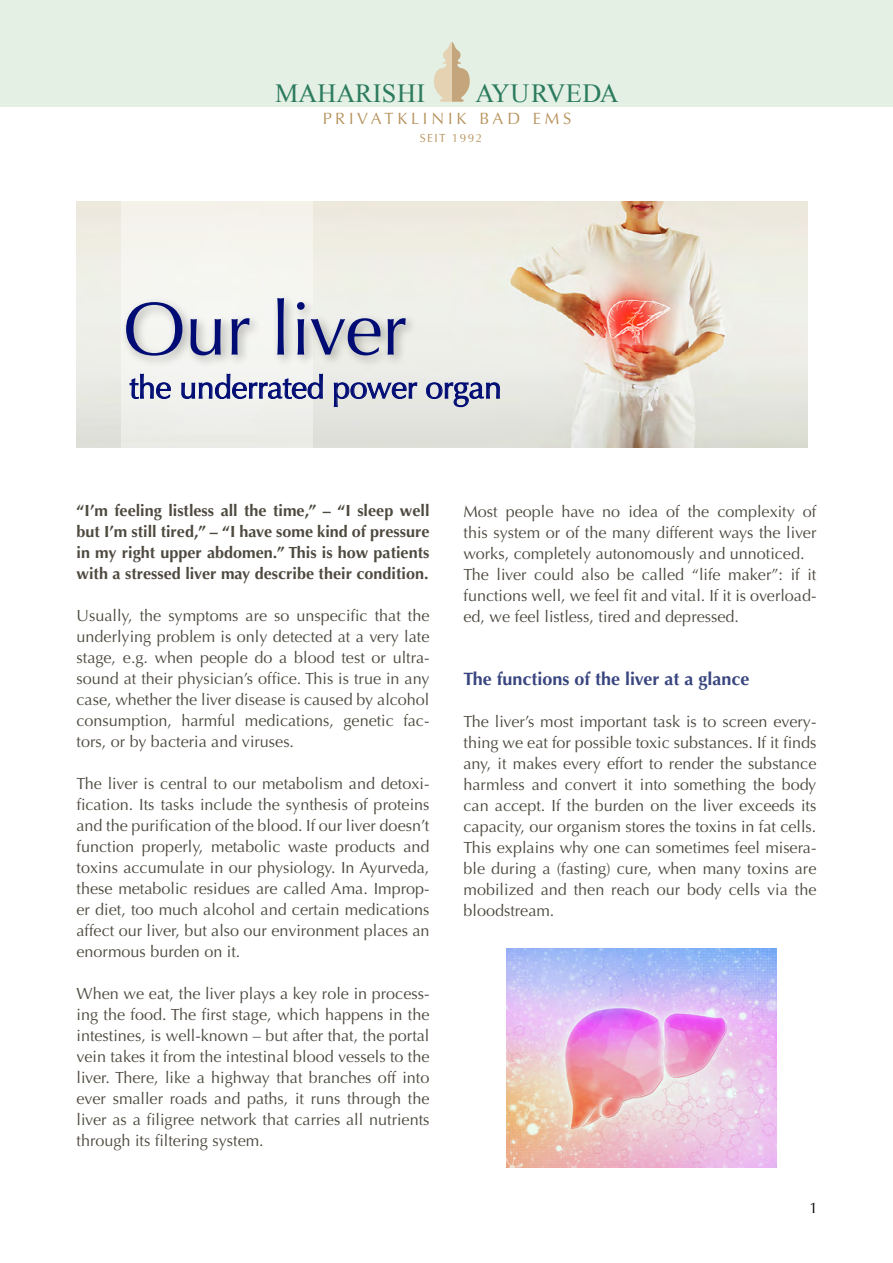
<style>
.page{position:relative;width:893px;height:1263px;background:#fff}
.page>*{position:absolute;margin:0;border:0;box-sizing:border-box;transform-origin:0 0}
.t1{font:75.15px "Optima";letter-spacing:-.01em;color:#000c73}
.t2{font:31.8px "Optima";letter-spacing:-.01em;color:#000c73}
.t3{font:26.25px "Times New Roman";color:#2c7b5f}
.t4{font:26.25px "Times New Roman";letter-spacing:.02em;color:#2c7b5f}
.t5{font:700 18px "Optima";color:#39457f}
.t6{font:16.35px "Optima";letter-spacing:.23em;color:#b7935d}
.t7{font:16.2px/21px "Optima";color:#4e4a40;text-align:justify}
.t8{font:700 16.2px/21px "Optima";color:#4e4a40;text-align:justify}
.t9{font:15px "Optima";color:#000}
.t10{font:11.85px "Optima";letter-spacing:.12em;color:#b7935d}
</style>
<div class="page">
<img style="left:77px;top:201px;width:731px;height:246px">
<div style="left:121px;top:201px;width:191px;height:80px;background:#f5f2ea"></div>
<img style="left:113px;top:281px;width:310px;height:166px">
<svg style="left:130px;top:226px;width:193px;height:208px"></svg>
<svg style="left:334px;top:382px;width:83px;height:25px;background:#b2b6c8"></svg>
<svg style="left:426px;top:382px;width:74px;height:25px;background:#adb1c6"></svg>
<img style="left:506px;top:948px;width:271px;height:219px">
<div style="left:0;top:0;width:893px;height:106px;background:#e3f0e3"></div>
<svg style="left:434px;top:42px;width:36px;height:60px"></svg>
<h3 class="t3" style="left:275px;top:75px;width:152px">MAHARISHI</h3>
<h3 class="t4" style="left:475px;top:75px;width:145px">AYURVEDA</h3>
<p class="t6" style="left:323px;top:109px;width:250px">PRIVATKLINIK BAD EMS</p>
<p class="t10" style="left:420px;top:132px;width:64px">SEIT 1992</p>
<h1 class="t1" style="left:123px;top:285px;width:285px">Our liver</h1>
<h2 class="t2" style="left:130px;top:369px;width:374px">the underrated power organ</h2>
<p class="t8" style="left:77px;top:500px;width:354px">“I’m feeling listless all the time,” – “I sleep well but I’m still tired,” – “I have some kind of pressure in my right upper abdomen.” This is how patients with a stressed liver may describe their condition.</p>
<p class="t7" style="left:77px;top:605px;width:354px">Usually, the symptoms are so unspecific that the underlying problem is only detected at a very late stage, e.g. when people do a blood test or ultra&shy;sound at their physician’s office. This is true in any case, whether the liver disease is caused by alcohol consumption, harmful medications, genetic fac&shy;tors, or by bacteria and viruses.</p>
<p class="t7" style="left:77px;top:773px;width:354px">The liver is central to our metabolism and detoxi&shy;fication. Its tasks include the synthesis of proteins and the purification of the blood. If our liver doesn’t function properly, metabolic waste products and toxins accumulate in our physiology. In Ayurveda, these metabolic residues are called Ama. Improp&shy;er diet, too much alcohol and certain medications affect our liver, but also our environment places an enormous burden on it.</p>
<p class="t7" style="left:77px;top:983px;width:354px">When we eat, the liver plays a key role in process&shy;ing the food. The first stage, which happens in the intestines, is well-known – but after that, the portal vein takes it from the intestinal blood vessels to the liver. There, like a highway that branches off into ever smaller roads and paths, it runs through the liver as a filigree network that carries all nutrients through its filtering system.</p>
<p class="t7" style="left:463px;top:501px;width:354px;text-align:left">Most people have no idea of the complexity of this system or of the many different ways the liver works, completely autonomously and unnoticed.<br>The liver could also be called “life maker”: if it functions well, we feel fit and vital. If it is overload&shy;ed, we feel listless, tired and depressed.</p>
<p class="t5" style="left:463px;top:668px;width:288px">The functions of the liver at a glance</p>
<p class="t7" style="left:463px;top:711px;width:354px">The liver’s most important task is to screen every&shy;thing we eat for possible toxic substances. If it finds any, it makes every effort to render the substance harmless and convert it into something the body can accept. If the burden on the liver exceeds its capacity, our organism stores the toxins in fat cells.<br>This explains why one can sometimes feel misera&shy;ble during a (fasting) cure, when many toxins are mobilized and then reach our body cells via the bloodstream.</p>
<p class="t9" style="left:809px;top:1199px;width:10px">1</p>
</div>
